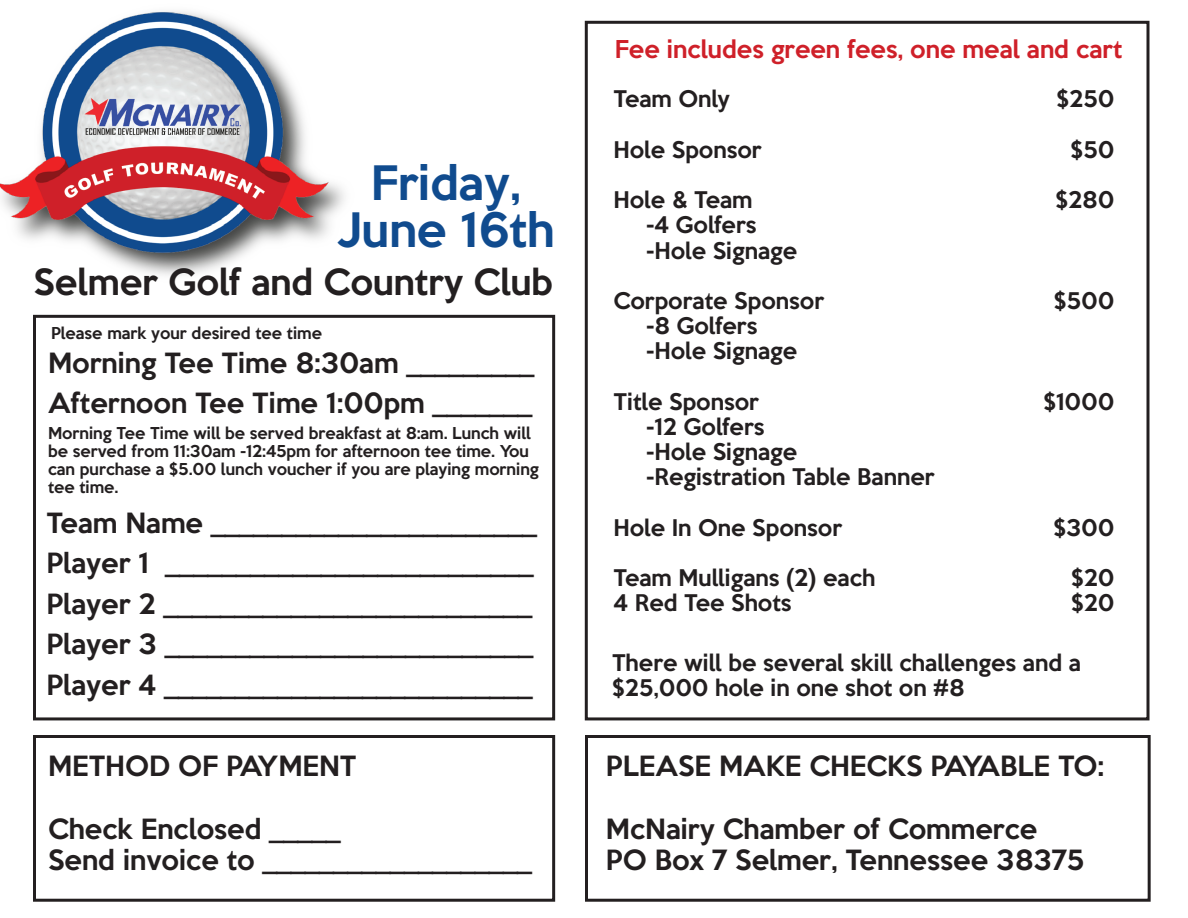
<style>
.page{position:relative;width:1188px;height:918px;background:#fff}
.page>*{position:absolute;margin:0;border:0;box-sizing:border-box;transform-origin:0 0}
.t1{font:500 43.35px/46.8px "Keep Calm";color:#104b8e;text-align:center}
.t2{font:500 33px "Keep Calm";color:#231f20}
.t3{font:500 25.5px/40.5px "Keep Calm";color:#231f20}
.t4{font:500 22.5px "Keep Calm";color:#cf2029}
.t5{font:500 21px/25.2px "Keep Calm";color:#231f20}
.t6{font:500 15px/18px "Keep Calm";color:#231f20}
</style>
<div class="page">
<div style="left:585px;top:735px;width:566px;height:167px;background:#fff;border:3px solid #231f20"></div>
<img style="left:0;top:11px;width:344px;height:265px">
<div style="left:585px;top:21px;width:565px;height:699px;background:#fff;border:3px solid #231f20"></div>
<div style="left:33px;top:735px;width:522px;height:167px;background:#fff;border:3px solid #231f20"></div>
<div style="left:33px;top:315px;width:522px;height:405px;background:#fff;border:3px solid #231f20"></div>
<h1 class="t1" style="left:337px;top:156px;width:219px">Friday,<br>June 16th</h1>
<p class="t2" style="left:34px;top:253px;width:521px">Selmer Golf and Country Club</p>
<p class="t6" style="left:51px;top:322px;width:273px">Please mark your desired tee time</p>
<p class="t3" style="left:48px;top:340px;width:488px">Morning Tee Time 8:30am _________<br>Afternoon Tee Time 1:00pm _______</p>
<p class="t6" style="left:48px;top:423px;width:492px">Morning Tee Time will be served breakfast at 8:am. Lunch will be served from 11:30am -12:45pm for afternoon tee time. You can purchase a $5.00 lunch voucher if you are playing morning tee time.</p>
<p class="t3" style="left:46px;top:500px;width:492px">Team Name _______________________ Player 1 __________________________ Player 2 __________________________ Player 3 __________________________ Player 4 __________________________</p>
<p class="t3" style="left:48px;top:743px;width:310px">METHOD OF PAYMENT</p>
<p class="t3" style="left:48px;top:811px;width:485px;line-height:31.5px">Check Enclosed _____<br>Send invoice to ___________________</p>
<p class="t4" style="left:615px;top:30px;width:509px">Fee includes green fees, one meal and cart</p>
<p class="t5" style="left:614px;top:85px;width:118px">Team Only</p>
<p class="t5" style="left:614px;top:135px;width:150px">Hole Sponsor</p>
<p class="t5" style="left:647px;top:186px;width:152px;text-indent:-33px">Hole &amp; Team<br>-4 Golfers -Hole Signage</p>
<p class="t5" style="left:647px;top:286px;width:179px;text-indent:-33px">Corporate Sponsor -8 Golfers<br>-Hole Signage</p>
<p class="t5" style="left:647px;top:387px;width:290px;text-indent:-33px">Title Sponsor<br>-12 Golfers<br>-Hole Signage -Registration Table Banner</p>
<p class="t5" style="left:614px;top:513px;width:230px">Hole In One Sponsor</p>
<p class="t5" style="left:614px;top:564px;width:263px">Team Mulligans (2) each<br>4 Red Tee Shots</p>
<p class="t5" style="left:1056px;top:85px;width:60px">$250</p>
<p class="t5" style="left:1071px;top:135px;width:45px">$50</p>
<p class="t5" style="left:1055px;top:186px;width:61px">$280</p>
<p class="t5" style="left:1054px;top:286px;width:62px">$500</p>
<p class="t5" style="left:1043px;top:387px;width:73px">$1000</p>
<p class="t5" style="left:1053px;top:513px;width:63px">$300</p>
<p class="t5" style="left:1071px;top:564px;width:45px">$20 $20</p>
<p class="t5" style="left:612px;top:648px;width:470px">There will be several skill challenges and a $25,000 hole in one shot on #8</p>
<p class="t3" style="left:606px;top:743px;width:499px">PLEASE MAKE CHECKS PAYABLE TO:</p>
<p class="t3" style="left:606px;top:811px;width:480px;line-height:31.5px">McNairy Chamber of Commerce<br>PO Box 7 Selmer, Tennessee 38375</p>
</div>
